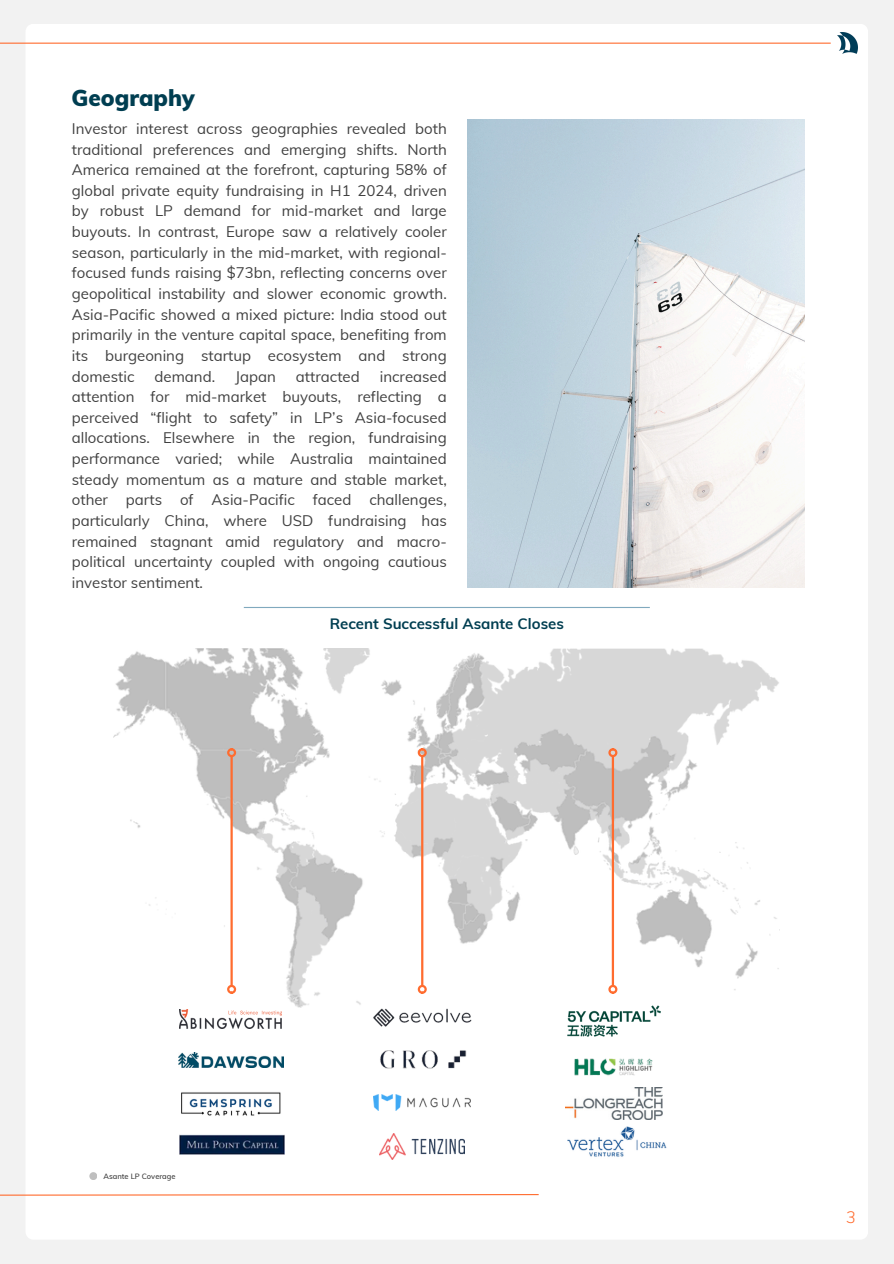
<style>
.page{position:relative;width:894px;height:1264px;background:#fff}
.page>*{position:absolute;margin:0;border:0;box-sizing:border-box;transform-origin:0 0}
.t1{font:900 22.5px "Muli";color:#003e51}
.t2{font:15px/20.5px "Muli";color:#404040;text-align:justify}
.t3{font:700 15px "Muli";color:#003e51}
.t4{font:600 7.5px "Muli";color:#404040}
</style>
<div class="page">
<div style="left:0;top:0;width:893px;height:1263px;background:#f2f2f2"></div>
<div style="left:26px;top:24px;width:841px;height:1215px;background:#fff"></div>
<svg style="left:0;top:1193px;width:539px;height:3px"></svg>
<hr style="left:0;top:43px;width:830px;height:1px;background:#ff6c2f">
<img style="left:837px;top:33px;width:20px;height:20px">
<img style="left:467px;top:120px;width:337px;height:468px">
<div style="left:89px;top:1172px;width:8px;height:8px;background:#bfbfbf;border-radius:50%"></div>
<hr style="left:244px;top:607px;width:405px;height:1px;background:#80a9be">
<img style="left:114px;top:648px;width:665px;height:359px">
<hr style="left:230px;top:756px;width:3px;height:229px;background:#ff6c2f">
<div style="left:227px;top:748px;width:9px;height:9px;border:2px solid #ff6c2f;border-radius:50%"></div>
<div style="left:227px;top:984px;width:9px;height:9px;border:2px solid #ff6c2f;border-radius:50%"></div>
<img style="left:178px;top:1089px;width:105px;height:27px">
<img style="left:178px;top:1052px;width:105px;height:15px">
<img style="left:180px;top:1009px;width:101px;height:19px">
<img style="left:180px;top:1133px;width:104px;height:21px">
<hr style="left:421px;top:756px;width:2px;height:229px;background:#ff6c2f">
<div style="left:417px;top:748px;width:9px;height:9px;border:2px solid #ff6c2f;border-radius:50%"></div>
<div style="left:417px;top:984px;width:9px;height:9px;border:2px solid #ff6c2f;border-radius:50%"></div>
<img style="left:374px;top:1094px;width:96px;height:16px">
<img style="left:372px;top:1007px;width:100px;height:20px">
<img style="left:378px;top:1049px;width:89px;height:20px">
<img style="left:379px;top:1133px;width:85px;height:26px">
<img style="left:573px;top:1053px;width:80px;height:27px">
<hr style="left:611px;top:756px;width:3px;height:229px;background:#ff6c2f">
<div style="left:608px;top:748px;width:9px;height:9px;border:2px solid #ff6c2f;border-radius:50%"></div>
<div style="left:608px;top:984px;width:9px;height:9px;border:2px solid #ff6c2f;border-radius:50%"></div>
<img style="left:567px;top:1005px;width:93px;height:31px">
<img style="left:565px;top:1087px;width:97px;height:32px">
<img style="left:567px;top:1126px;width:100px;height:32px">
<svg style="left:846px;top:1211px;width:8px;height:12px"></svg>
<h3 class="t1" style="left:71px;top:84px;width:125px">Geography</h3>
<h1 class="t2" style="left:72px;top:118px;width:376px">Investor interest across geographies revealed both traditional preferences and emerging shifts. North America remained at the forefront, capturing 58% of global private equity fundraising in H1 2024, driven by robust LP demand for mid-market and large buyouts. In contrast, Europe saw a relatively cooler season, particularly in the mid-market, with regional&shy;focused funds raising $73bn, reflecting concerns over geopolitical instability and slower economic growth.<br>Asia-Pacific showed a mixed picture: India stood out primarily in the venture capital space, benefiting from its burgeoning startup ecosystem and strong domestic</h1>
<h1 class="t2" style="left:72px;top:365px;width:376px;text-indent:308px">increased attention for mid-market buyouts, reflecting a perceived “flight to safety” in LP’s Asia-focused allocations. Elsewhere in the region, fundraising performance varied; while Australia maintained steady momentum as a mature and stable market, other parts of Asia-Pacific faced challenges, particularly China, where USD fundraising has remained stagnant amid regulatory and macro&shy;political uncertainty coupled with ongoing cautious investor sentiment.</h1>
<h1 class="t2" style="left:154px;top:365px;width:62px">demand.</h1>
<h1 class="t2" style="left:235px;top:365px;width:42px">Japan</h1>
<h1 class="t2" style="left:296px;top:365px;width:65px">attracted</h1>
<p class="t3" style="left:329px;top:614px;width:236px">Recent Successful Asante Closes</p>
<p class="t4" style="left:103px;top:1170px;width:73px">Asante LP Coverage</p>
</div>
